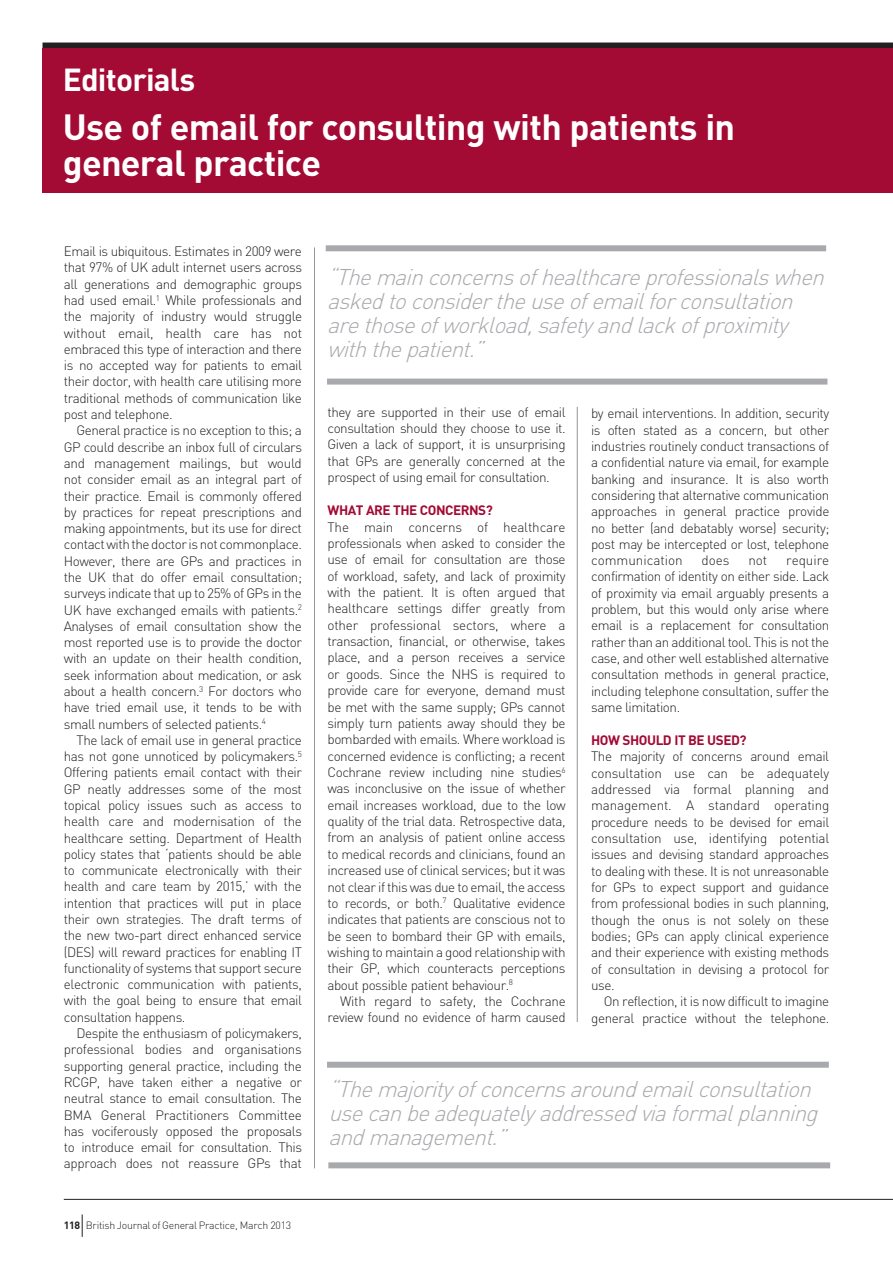
<style>
.page{position:relative;width:893px;height:1263px;background:#fff}
.page>*{position:absolute;margin:0;border:0;box-sizing:border-box;transform-origin:0 0}
.t1{font:700 36px/36px "DIN";letter-spacing:-.02em;color:#fff}
.t2{font:700 31.5px "DIN";letter-spacing:-.025em;color:#fff}
.t3{font:italic 300 22.5px/24px "DIN";color:#a8a9ad}
.t4{font:300 13.5px/16.4px "DIN";letter-spacing:-.035em;color:#231f20;text-align:justify}
.t5{font:700 13.5px "DIN";letter-spacing:-.035em;color:#a30a34}
.t6{font:300 10.5px "DIN";letter-spacing:-.025em;color:#231f20}
.s1{font-weight:700}
</style>
<div class="page">
<svg style="left:43px;top:43px;width:850px;height:6px;background:#381b23"></svg>
<div style="left:43px;top:49px;width:850px;height:144px;background:#a30a34"></div>
<hr style="left:314px;top:247px;width:1px;height:921px;background:#939598">
<hr style="left:577px;top:407px;width:1px;height:615px;background:#939598">
<div style="left:327px;top:1062px;width:502px;height:6px;background:#a8a9ad"></div>
<div style="left:328px;top:1162px;width:502px;height:6px;background:#a8a9ad"></div>
<hr style="left:64px;top:1199px;width:829px;height:1px;background:#231f20">
<svg style="left:82px;top:1214px;width:1px;height:23px"></svg>
<div style="left:326px;top:245px;width:500px;height:6px;background:#a8a9ad"></div>
<div style="left:327px;top:379px;width:500px;height:6px;background:#a8a9ad"></div>
<h2 class="t2" style="left:63px;top:59px;width:134px">Editorials</h2>
<h1 class="t1" style="left:63px;top:107px;width:674px">Use of email for consulting with patients in general practice</h1>
<p class="t4" style="left:64px;top:243px;width:240px">Email is ubiquitous. Estimates in 2009 were that 97% of UK adult internet users across all generations and demographic groups had used email.<sup>1</sup> While professionals and the majority of industry would struggle without email, health care has not embraced this type of interaction and there is no accepted way for patients to email their doctor, with health care utilising more traditional methods of communication like post and telephone.</p>
<p class="t4" style="left:64px;top:422px;width:240px;text-indent:13px">General practice is no exception to this; a GP could describe an inbox full of circulars and management mailings, but would not consider email as an integral part of their practice. Email is commonly offered by practices for repeat prescriptions and making appointments, but its use for direct contact with the doctor is not commonplace.<br>However, there are GPs and practices in the UK that do offer email consultation; surveys indicate that up to 25% of GPs in the UK have exchanged emails with patients.<sup>2<br></sup>Analyses of email consultation show the most reported use is to provide the doctor with an update on their health condition, seek information about medication, or ask about a health concern.<sup>3</sup> For doctors who have tried email use, it tends to be with small numbers of selected patients.<sup>4</sup></p>
<p class="t4" style="left:64px;top:732px;width:240px;text-indent:13px">The lack of email use in general practice has not gone unnoticed by policymakers.<sup>5<br></sup>Offering patients email contact with their GP neatly addresses some of the most topical policy issues such as access to health care and modernisation of the healthcare setting. Department of Health policy states that ‘patients should be able to communicate electronically with their health and care team by 2015,’ with the intention that practices will put in place their own strategies. The draft terms of the new two-part direct enhanced service (DES) will reward practices for enabling IT functionality of systems that support secure electronic communication with patients, with the goal being to ensure that email consultation happens.</p>
<p class="t4" style="left:64px;top:1025px;width:240px;text-indent:13px">Despite the enthusiasm of policymakers, professional bodies and organisations supporting general practice, including the RCGP, have taken either a negative or neutral stance to email consultation. The BMA General Practitioners Committee has vociferously opposed the proposals to introduce email for consultation. This approach does not reassure GPs that</p>
<p class="t6" style="left:64px;top:1219px;width:229px"><span class="s1">118</span> British Journal of General Practice, March 2013</p>
<h3 class="t3" style="left:327px;top:265px;width:505px">“Themainconcernsofhealthcareprofessionalswhen askedtoconsidertheuseofemailforconsultation arethoseofworkload,safetyandlackofproximity withthepatient.”</h3>
<p class="t4" style="left:327px;top:403px;width:240px">they are supported in their use of email consultation should they choose to use it.<br>Given a lack of support, it is unsurprising that GPs are generally concerned at the prospect of using email for consultation.</p>
<p class="t5" style="left:327px;top:501px;width:167px">WHAT ARE THE CONCERNS?</p>
<p class="t4" style="left:327px;top:518px;width:240px">The main concerns of healthcare professionals when asked to consider the use of email for consultation are those of workload, safety, and lack of proximity with the patient. It is often argued that healthcare settings differ greatly from other professional sectors, where a transaction, financial, or otherwise, takes place, and a person receives a service or goods. Since the NHS is required to provide care for everyone, demand must be met with the same supply; GPs cannot simply turn patients away should they be bombarded with emails. Where workload is concerned evidence is conflicting; a recent Cochrane review including nine studies<sup>6 </sup>was inconclusive on the issue of whether email increases workload, due to the low quality of the trial data. Retrospective data, from an analysis of patient online access to medical records and clinicians, found an increased use of clinical services; but it was not clear if this was due to email, the access to records, or both.<sup>7</sup> Qualitative evidence indicates that patients are conscious not to be seen to bombard their GP with emails, wishing to maintain a good relationship with their GP, which counteracts perceptions about possible patient behaviour.<sup>8</sup></p>
<p class="t4" style="left:327px;top:993px;width:240px;text-align:right">With regard to safety, the Cochrane review found no evidence of harm caused</p>
<p class="t4" style="left:591px;top:405px;width:240px">by email interventions. In addition, security is often stated as a concern, but other industries routinely conduct transactions of a confidential nature via email, for example banking and insurance. It is also worth considering that alternative communication approaches in general practice provide no better (and debatably worse) security; post may be intercepted or lost, telephone communication</p>
<p class="t4" style="left:591px;top:552px;width:240px;text-indent:195px">require confirmation of identity on either side. Lack of proximity via email arguably presents a problem, but this would only arise where email is a replacement for consultation rather than an additional tool. This is not the case, and other well established alternative consultation methods in general practice, including telephone consultation, suffer the same limitation.</p>
<p class="t5" style="left:591px;top:731px;width:157px">HOW SHOULD IT BE USED?</p>
<p class="t4" style="left:591px;top:748px;width:240px">The majority of concerns around email consultation use can be adequately addressed via formal planning and management. A standard operating procedure needs to be devised for email consultation use, identifying potential issues and devising standard approaches to dealing with these. It is not unreasonable for GPs to expect support and guidance from professional bodies in such planning, though the onus is not solely on these bodies; GPs can apply clinical experience and their experience with existing methods of consultation in devising a protocol for use.</p>
<p class="t4" style="left:591px;top:993px;width:240px;text-align:right">On reflection, it is now difficult to imagine general practice without the telephone.</p>
<p class="t4" style="left:701px;top:552px;width:29px">does</p>
<p class="t4" style="left:748px;top:552px;width:20px">not</p>
<h3 class="t3" style="left:328px;top:1076px;width:498px">“Themajorityofconcernsaroundemailconsultation usecanbeadequatelyaddressedviaformalplanning andmanagement.”</h3>
</div>
